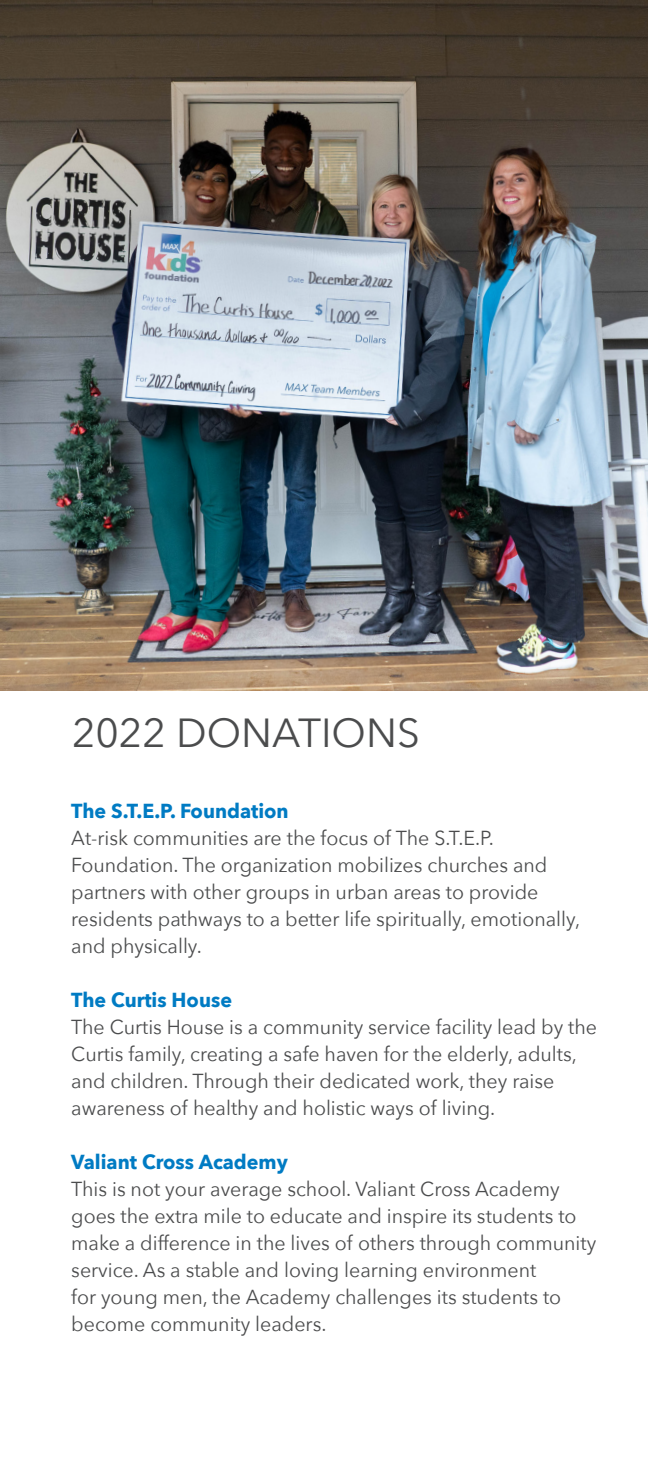
<style>
.page{position:relative;width:648px;height:1458px;background:#fff}
.page>*{position:absolute;margin:0;border:0;box-sizing:border-box;transform-origin:0 0}
.t1{font:40.5px "Avenir Next";color:#4b4c4d}
.t2{font:20.25px/27px "Avenir Next";color:#4b4c4d}
.t3{font:700 20.25px "Avenir Next";color:#007bc3}
</style>
<div class="page">
<img style="left:0;top:0;width:648px;height:690px">
<p class="t1" style="left:72px;top:699px;width:349px">2022 DONATIONS</p>
<p class="t3" style="left:71px;top:794px;width:219px">The S.T.E.P. Foundation</p>
<p class="t2" style="left:71px;top:824px;width:510px">At-risk communities are the focus of The S.T.E.P.<br>Foundation. The organization mobilizes churches and partners with other groups in urban areas to provide residents pathways to a better life spiritually, emotionally, and physically.</p>
<p class="t3" style="left:71px;top:983px;width:162px">The Curtis House</p>
<p class="t2" style="left:71px;top:1013px;width:527px">The Curtis House is a community service facility lead by the Curtis family, creating a safe haven for the elderly, adults, and children. Through their dedicated work, they raise awareness of healthy and holistic ways of living.</p>
<p class="t3" style="left:71px;top:1145px;width:218px">Valiant Cross Academy</p>
<p class="t2" style="left:71px;top:1175px;width:527px">This is not your average school. Valiant Cross Academy goes the extra mile to educate and inspire its students to make a difference in the lives of others through community service. As a stable and loving learning environment<br>for young men, the Academy challenges its students to become community leaders.</p>
</div>
